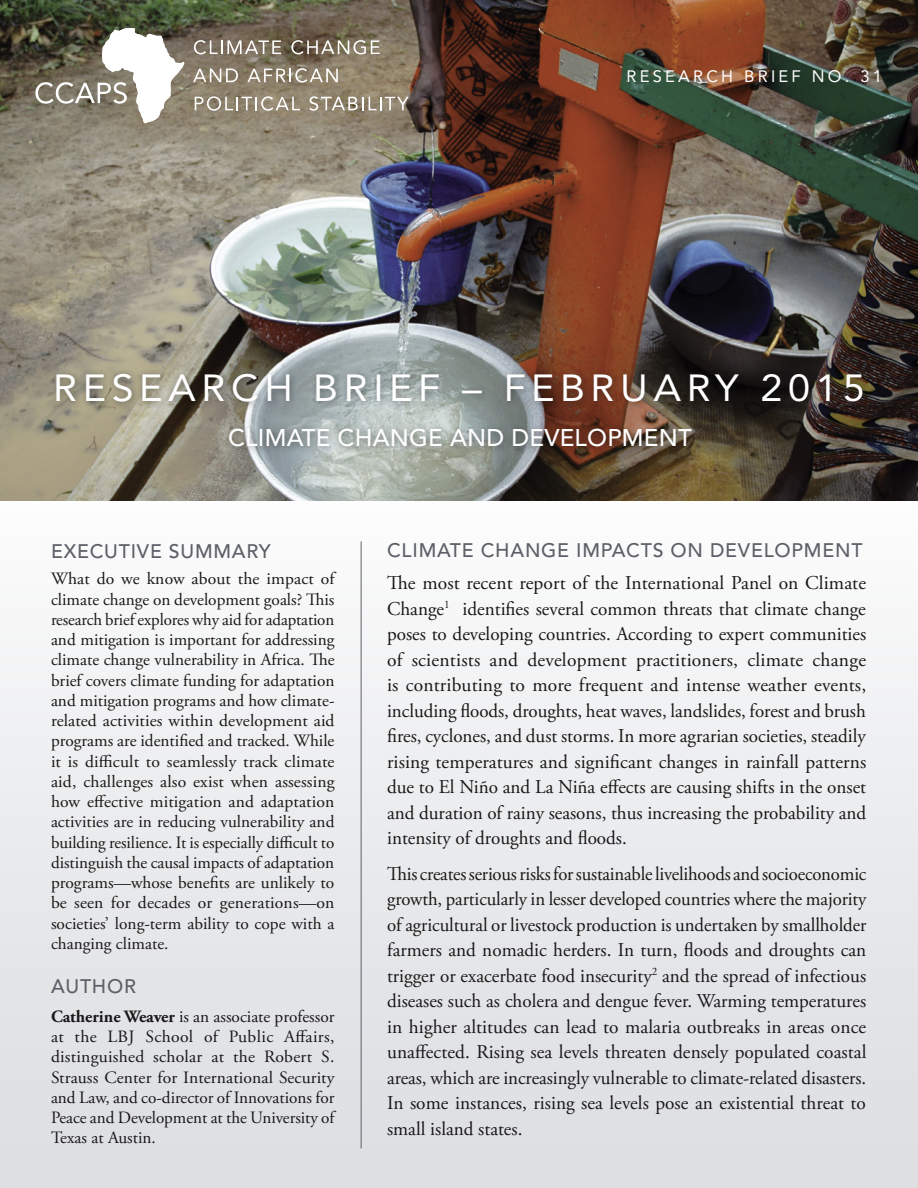
<style>
.page{position:relative;width:918px;height:1188px;background:#fff}
.page>*{position:absolute;margin:0;border:0;box-sizing:border-box;transform-origin:0 0}
.t1{font:37.5px "Avenir LT Std";letter-spacing:.14em;color:#fff;scale:1.05 1}
.t2{font:500 24px "Avenir LT Std";letter-spacing:.01em;color:#fff}
.t3{font:19.5px/25.5px "Adobe Garamond Pro";color:#191818;text-align:justify;scale:.96 1}
.t4{font:19.5px/25.5px "Adobe Garamond Pro";color:#191818;text-align:justify}
.t5{font:500 19.5px "Avenir LT Std";letter-spacing:.04em;color:#5d6067}
.t6{font:17.25px/20.2px "Adobe Garamond Pro";color:#191818;text-align:justify}
.t7{font:16.5px "Avenir LT Std";letter-spacing:.195em;color:#fff}
.s1{font-weight:700}
</style>
<div class="page">
<div style="left:0;top:486px;width:918px;height:702px;background:linear-gradient(to bottom,#fafafa,#dbdde0)"></div>
<img style="left:0;top:0;width:918px;height:500px">
<hr style="left:361px;top:542px;width:1px;height:606px;background:#5d6067">
<svg style="left:35px;top:28px;width:149px;height:95px"></svg>
<svg style="left:194px;top:40px;width:87px;height:14px"></svg>
<svg style="left:291px;top:40px;width:89px;height:14px"></svg>
<svg style="left:193px;top:69px;width:45px;height:13px"></svg>
<svg style="left:247px;top:68px;width:91px;height:15px"></svg>
<svg style="left:195px;top:96px;width:105px;height:15px;background:#a9a08f"></svg>
<svg style="left:309px;top:96px;width:100px;height:15px"></svg>
<div style="left:51px;top:368px;width:820px;height:42px;background:#191818;opacity:.5"></div>
<div style="left:224px;top:423px;width:476px;height:32px;background:#191818;opacity:.5"></div>
<p class="t7" style="left:627px;top:66px;width:257px">RESEARCH BRIEF NO. 31</p>
<h1 class="t1" style="left:53px;top:366px;width:775px">RESEARCH BRIEF – FEBRUARY 2015</h1>
<h2 class="t2" style="left:228px;top:424px;width:465px">CLIMATE CHANGE AND DEVELOPMENT</h2>
<p class="t5" style="left:51px;top:540px;width:221px">EXECUTIVE SUMMARY</p>
<p class="t6" style="left:51px;top:569px;width:285px">What do we know about the impact of climate change on development goals? This research brief explores why aid for adaptation and mitigation is important for addressing climate change vulnerability in Africa. The brief covers climate funding for adaptation and mitigation programs and how climate&shy;related activities within development aid programs are identified and tracked. While it is difficult to seamlessly track climate aid, challenges also exist when assessing how effective mitigation and adaptation activities are in reducing vulnerability and building resilience. It is especially difficult to distinguish the causal impacts of adaptation programs—whose benefits are unlikely to be seen for decades or generations—on societies’ long-term ability to cope with a changing climate.</p>
<p class="t5" style="left:51px;top:975px;width:87px">AUTHOR</p>
<p class="t6" style="left:51px;top:1007px;width:285px"><span class="s1">Catherine Weaver</span> is an associate professor at the LBJ School of Public Affairs, distinguished scholar at the Robert S.<br>Strauss Center for International Security and Law, and co-director of Innovations for Peace and Development at the University of Texas at Austin.</p>
<p class="t5" style="left:387px;top:539px;width:477px">CLIMATE CHANGE IMPACTS ON DEVELOPMENT</p>
<p class="t4" style="left:387px;top:571px;width:481px">The most recent report of the International Panel on Climate Change<sup>1</sup> identifies several common threats that climate change poses to developing countries. According to expert communities of scientists and development practitioners, climate change is contributing to more frequent and intense weather events, including floods, droughts, heat waves, landslides, forest and brush fires, cyclones, and dust storms. In more agrarian societies, steadily rising temperatures and significant changes in rainfall patterns due to El Niño and La Niña effects are causing shifts in the onset and duration of rainy seasons, thus increasing the probability and intensity of droughts and floods.</p>
<p class="t3" style="left:387px;top:862px;width:501px">This creates serious risks for sustainable livelihoods and socioeconomic growth, particularly in lesser developed countries where the majority of agricultural or livestock production is undertaken by smallholder farmers and nomadic herders. In turn, floods and droughts can trigger or exacerbate food insecurity<sup>2</sup> and the spread of infectious diseases such as cholera and dengue fever. Warming temperatures in higher altitudes can lead to malaria outbreaks in areas once unaffected. Rising sea levels threaten densely populated coastal areas, which are increasingly vulnerable to climate-related disasters.<br>In some instances, rising sea levels pose an existential threat to small island states.</p>
</div>
